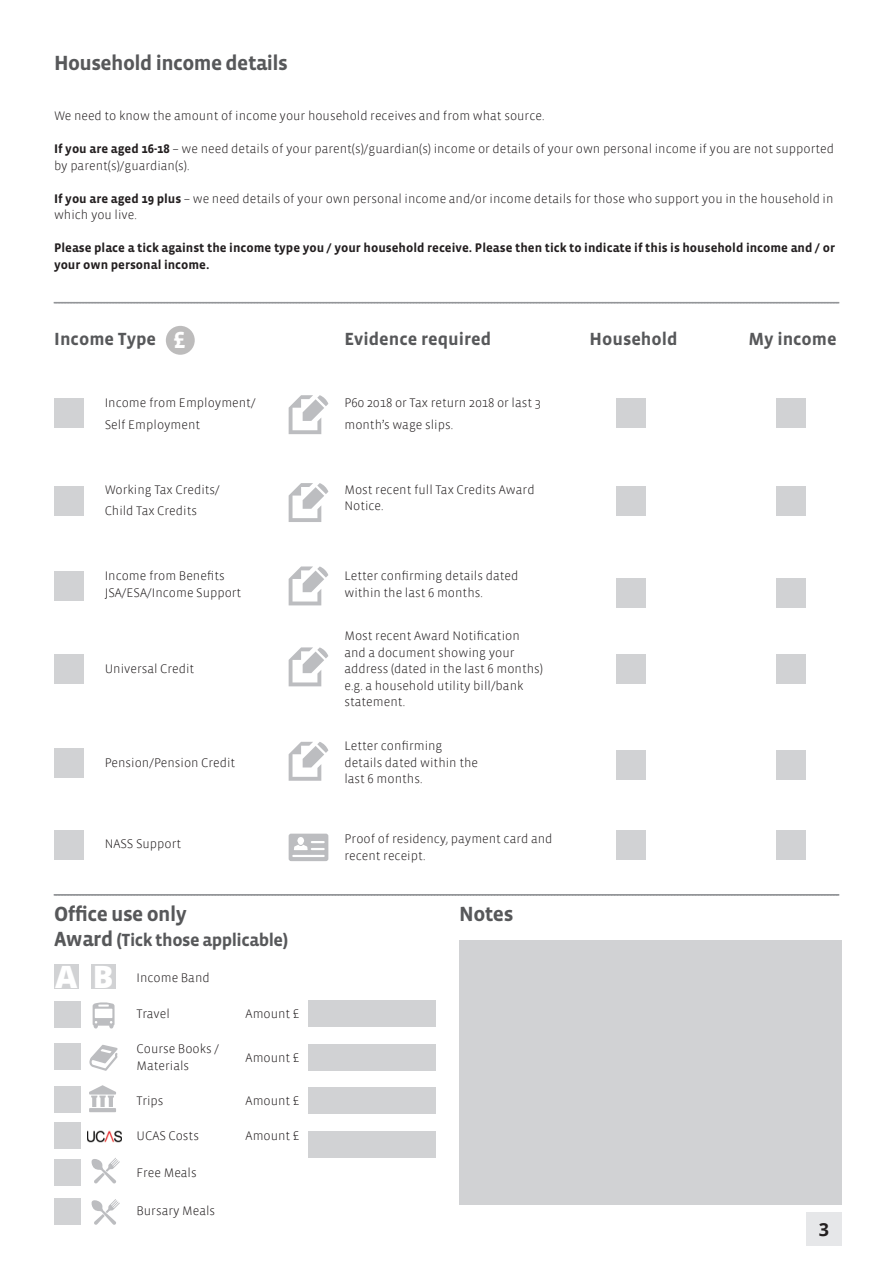
<style>
.page{position:relative;width:893px;height:1263px;background:#fff}
.page>*{position:absolute;margin:0;border:0;box-sizing:border-box;transform-origin:0 0}
.t1{font:800 30.75px "Open Sans";color:#fff}
.t2{font:700 23.85px "Vista Sans";color:#fff}
.t3{font:700 21px "Vista Sans";letter-spacing:-.025em;color:#57585a}
.t4{font:700 18px "Vista Sans";color:#57585a}
.t5{font:700 18px "Vista Sans";letter-spacing:-.025em;color:#57585a}
.t6{font:700 18px "Open Sans";color:#231f20}
.t7{font:300 12.75px/16.5px "Vista Sans";color:#231f20}
.t8{font:700 12.75px/16.5px "Vista Sans";color:#231f20}
.s1{font-weight:700}
.s2{font-size:21px}
</style>
<div class="page">
<svg style="left:54px;top:302px;width:785px;height:2px"></svg>
<svg style="left:54px;top:894px;width:785px;height:2px"></svg>
<div style="left:806px;top:1212px;width:36px;height:34px;background:#e6e7e9"></div>
<div style="left:54px;top:398px;width:30px;height:30px;background:#d1d2d4"></div>
<div style="left:617px;top:398px;width:29px;height:30px;background:#d1d2d4"></div>
<div style="left:776px;top:398px;width:30px;height:30px;background:#d1d2d4"></div>
<div style="left:54px;top:486px;width:30px;height:30px;background:#d1d2d4"></div>
<div style="left:617px;top:486px;width:29px;height:30px;background:#d1d2d4"></div>
<div style="left:776px;top:486px;width:30px;height:30px;background:#d1d2d4"></div>
<div style="left:54px;top:571px;width:30px;height:30px;background:#d1d2d4"></div>
<div style="left:54px;top:654px;width:30px;height:30px;background:#d1d2d4"></div>
<div style="left:617px;top:578px;width:29px;height:29px;background:#d1d2d4"></div>
<div style="left:617px;top:654px;width:29px;height:30px;background:#d1d2d4"></div>
<div style="left:776px;top:578px;width:30px;height:29px;background:#d1d2d4"></div>
<div style="left:776px;top:654px;width:30px;height:30px;background:#d1d2d4"></div>
<div style="left:54px;top:748px;width:30px;height:29px;background:#d1d2d4"></div>
<div style="left:617px;top:750px;width:29px;height:29px;background:#d1d2d4"></div>
<div style="left:776px;top:750px;width:30px;height:29px;background:#d1d2d4"></div>
<div style="left:54px;top:830px;width:30px;height:30px;background:#d1d2d4"></div>
<div style="left:617px;top:830px;width:29px;height:30px;background:#d1d2d4"></div>
<div style="left:776px;top:830px;width:30px;height:30px;background:#d1d2d4"></div>
<div style="left:459px;top:940px;width:383px;height:265px;background:#d1d2d4"></div>
<svg style="left:289px;top:742px;width:39px;height:39px"></svg>
<svg style="left:289px;top:647px;width:39px;height:39px"></svg>
<svg style="left:289px;top:566px;width:39px;height:39px"></svg>
<svg style="left:289px;top:483px;width:39px;height:39px"></svg>
<svg style="left:289px;top:395px;width:39px;height:39px"></svg>
<svg style="left:289px;top:834px;width:39px;height:27px"></svg>
<div style="left:166px;top:326px;width:29px;height:29px;background:#bdbcbc;border-radius:50%"></div>
<div style="left:54px;top:1001px;width:27px;height:27px;background:#d1d2d4"></div>
<div style="left:308px;top:1000px;width:128px;height:27px;background:#d1d2d4"></div>
<div style="left:308px;top:1044px;width:128px;height:27px;background:#d1d2d4"></div>
<div style="left:308px;top:1086px;width:128px;height:27px;background:#d1d2d4"></div>
<div style="left:308px;top:1131px;width:128px;height:27px;background:#d1d2d4"></div>
<div style="left:91px;top:964px;width:24px;height:25px;background:#d1d2d4"></div>
<div style="left:54px;top:964px;width:24px;height:25px;background:#d1d2d4"></div>
<div style="left:54px;top:1043px;width:27px;height:27px;background:#d1d2d4"></div>
<div style="left:54px;top:1085px;width:27px;height:27px;background:#d1d2d4"></div>
<div style="left:54px;top:1122px;width:27px;height:27px;background:#d1d2d4"></div>
<div style="left:54px;top:1159px;width:27px;height:27px;background:#d1d2d4"></div>
<div style="left:54px;top:1198px;width:27px;height:27px;background:#d1d2d4"></div>
<svg style="left:93px;top:1002px;width:22px;height:26px"></svg>
<svg style="left:92px;top:1158px;width:28px;height:26px"></svg>
<svg style="left:92px;top:1199px;width:28px;height:26px"></svg>
<svg style="left:89px;top:1045px;width:29px;height:26px"></svg>
<svg style="left:89px;top:1085px;width:27px;height:27px"></svg>
<img style="left:88px;top:1130px;width:34px;height:12px">
<h3 class="t3" style="left:54px;top:52px;width:235px">Household income details</h3>
<p class="t7" style="left:54px;top:108px;width:492px">We need to know the amount of income your household receives and from what source.</p>
<p class="t7" style="left:54px;top:141px;width:782px"><span class="s1">If you are aged 16-18</span> – we need details of your parent(s)/guardian(s) income or details of your own personal income if you are not supported by parent(s)/guardian(s).</p>
<p class="t7" style="left:54px;top:190px;width:781px"><span class="s1">If you are aged 19 plus</span> – we need details of your own personal income and/or income details for those who support you in the household in which you live.</p>
<p class="t8" style="left:54px;top:240px;width:783px">Please place a tick against the income type you / your household receive. Please then tick to indicate if this is household income and / or your own personal income.</p>
<h3 class="t4" style="left:54px;top:330px;width:103px">Income Type</h3>
<h3 class="t4" style="left:344px;top:330px;width:148px">Evidence required</h3>
<h3 class="t4" style="left:590px;top:330px;width:90px">Household</h3>
<h3 class="t4" style="left:748px;top:330px;width:90px">My income</h3>
<h2 class="t2" style="left:173px;top:328px;width:13px">£</h2>
<p class="t7" style="left:105px;top:392px;width:152px;line-height:21.6px">Income from Employment/<br>Self Employment</p>
<p class="t7" style="left:344px;top:392px;width:198px;line-height:21.6px">P60 2018 or Tax return 2018 or last 3 month’s wage slips.</p>
<p class="t7" style="left:105px;top:479px;width:117px;line-height:21.6px">Working Tax Credits/<br>Child Tax Credits</p>
<p class="t7" style="left:344px;top:481px;width:192px">Most recent full Tax Credits Award<br>Notice.</p>
<p class="t7" style="left:105px;top:568px;width:138px">Income from Benefits<br>JSA/ESA/Income Support</p>
<p class="t7" style="left:344px;top:568px;width:175px">Letter confirming details dated within the last 6 months.</p>
<p class="t7" style="left:105px;top:661px;width:91px">Universal Credit</p>
<p class="t7" style="left:105px;top:754px;width:132px">Pension/Pension Credit</p>
<p class="t7" style="left:344px;top:628px;width:200px">Most recent Award Notification and a document showing your address (dated in the last 6 months) e.g. a household utility bill/bank statement.</p>
<p class="t7" style="left:344px;top:738px;width:135px">Letter confirming details dated within the last 6 months.</p>
<p class="t7" style="left:105px;top:836px;width:78px">NASS Support</p>
<p class="t7" style="left:344px;top:831px;width:210px">Proof of residency, payment card and recent receipt.</p>
<h3 class="t3" style="left:54px;top:903px;width:134px">Office use only</h3>
<h3 class="t3" style="left:459px;top:903px;width:56px">Notes</h3>
<h3 class="t5" style="left:54px;top:930px;width:236px"><span class="s2">Award</span> (Tick those applicable)</h3>
<h1 class="t1" style="left:55px;top:953px;width:60px">A B</h1>
<p class="t7" style="left:137px;top:969px;width:75px">Income Band</p>
<p class="t7" style="left:137px;top:1006px;width:35px">Travel</p>
<p class="t7" style="left:246px;top:1006px;width:55px">Amount £</p>
<p class="t7" style="left:137px;top:1041px;width:84px">Course Books /<br>Materials</p>
<p class="t7" style="left:246px;top:1049px;width:55px">Amount £</p>
<p class="t7" style="left:137px;top:1093px;width:29px">Trips</p>
<p class="t7" style="left:246px;top:1093px;width:55px">Amount £</p>
<p class="t7" style="left:137px;top:1128px;width:64px">UCAS Costs</p>
<p class="t7" style="left:246px;top:1128px;width:55px">Amount £</p>
<p class="t7" style="left:137px;top:1164px;width:62px">Free Meals</p>
<p class="t7" style="left:137px;top:1203px;width:80px">Bursary Meals</p>
<h3 class="t6" style="left:819px;top:1217px;width:12px">3</h3>
</div>
